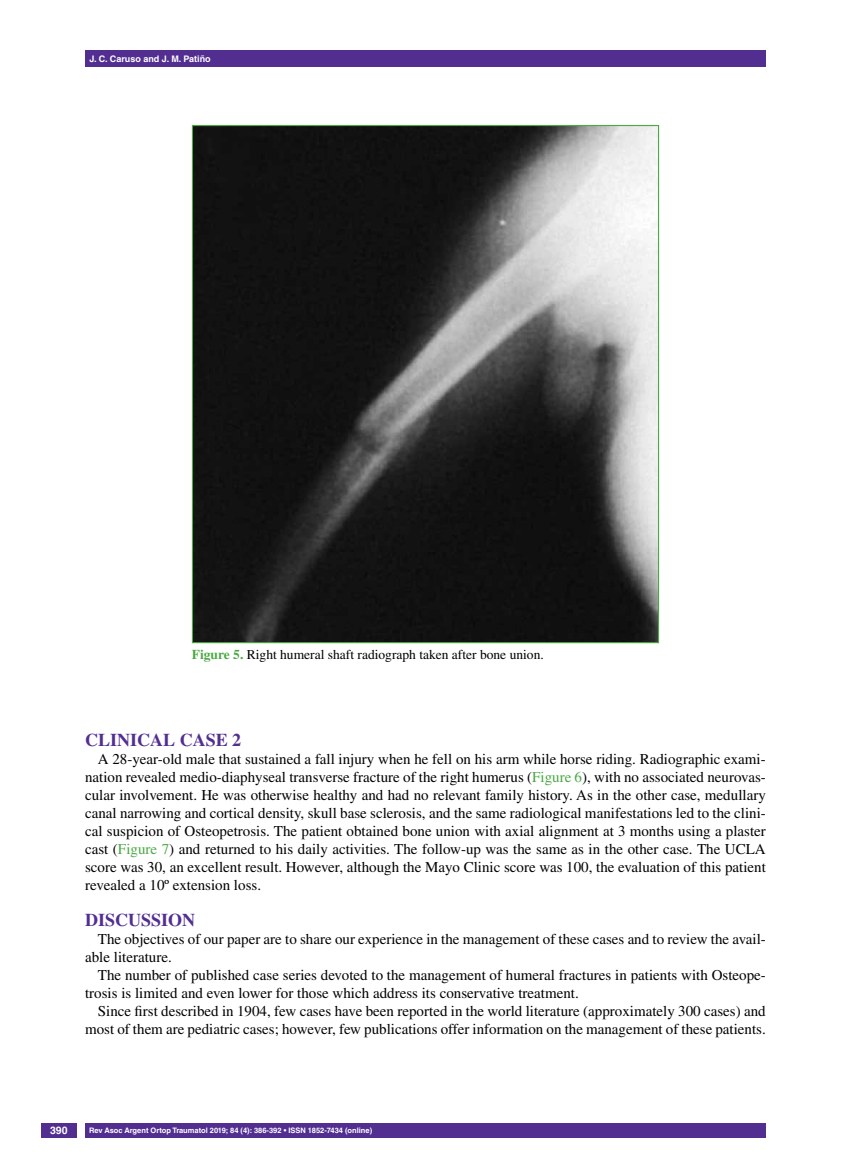
<style>
.page{position:relative;width:851px;height:1170px;background:#fff}
.page>*{position:absolute;margin:0;border:0;box-sizing:border-box;transform-origin:0 0}
.t1{font:700 18px "Times LT Std";color:#522e91}
.t2{font:15px/18px "Times LT Std";color:#000}
.t3{font:13.5px "Times LT Std";color:#000}
.t4{font:700 10.5px "Helvetica LT Std";color:#fff}
.t5{font:700 9px "Helvetica LT Std";color:#fff}
.t6{font:700 7.5px "Helvetica LT Std";color:#fff}
.s1{font-weight:700;color:#49a942}
.s2{color:#49a942}
</style>
<div class="page">
<div style="left:41px;top:1123px;width:36px;height:14px;background:#522e91"></div>
<div style="left:85px;top:50px;width:680px;height:17px;background:#522e91"></div>
<div style="left:85px;top:1123px;width:680px;height:14px;background:#522e91"></div>
<img style="left:194px;top:127px;width:463px;height:514px">
<p class="t5" style="left:89px;top:53px;width:123px">J. C. Caruso and J. M. Patiño</p>
<p class="t3" style="left:192px;top:646px;width:353px"><span class="s1">FIGURE 5.</span> Right humeral shaft radiograph taken after bone union.</p>
<p class="t1" style="left:85px;top:728px;width:158px">CLINICAL CASE 2</p>
<p class="t2" style="left:85px;top:749px;width:682px;text-align:justify;text-indent:13px">A 28-year-old male that sustained a fall injury when he fell on his arm while horse riding. Radiographic exami&shy;nation revealed medio-diaphyseal transverse fracture of the right humerus (<span class="s2">Figure 6</span>), with no associated neurovas&shy;cular involvement. He was otherwise healthy and had no relevant family history. As in the other case, medullary canal narrowing and cortical density, skull base sclerosis, and the same radiological manifestations led to the clini&shy;cal suspicion of Osteopetrosis. The patient obtained bone union with axial alignment at 3 months using a plaster cast (<span class="s2">Figure 7</span>) and returned to his daily activities. The follow-up was the same as in the other case. The UCLA score was 30, an excellent result. However, although the Mayo Clinic score was 100, the evaluation of this patient revealed a 10º extension loss.</p>
<p class="t1" style="left:85px;top:908px;width:112px">DISCUSSION</p>
<p class="t2" style="left:85px;top:929px;width:682px;text-indent:13px">The objectives of our paper are to share our experience in the management of these cases and to review the avail&shy;able literature.</p>
<p class="t2" style="left:85px;top:965px;width:682px;text-indent:13px">The number of published case series devoted to the management of humeral fractures in patients with Osteope&shy;trosis is limited and even lower for those which address its conservative treatment.</p>
<p class="t2" style="left:85px;top:1001px;width:682px;text-align:right">Since first described in 1904, few cases have been reported in the world literature (approximately 300 cases) and most of them are pediatric cases; however, few publications offer information on the management of these patients.</p>
<p class="t4" style="left:50px;top:1124px;width:19px">390</p>
<p class="t6" style="left:89px;top:1125px;width:284px">Rev Asoc Argent Ortop Traumatol 2019; 84 (4): 386-392 • ISSN 1852-7434 (online)</p>
</div>
